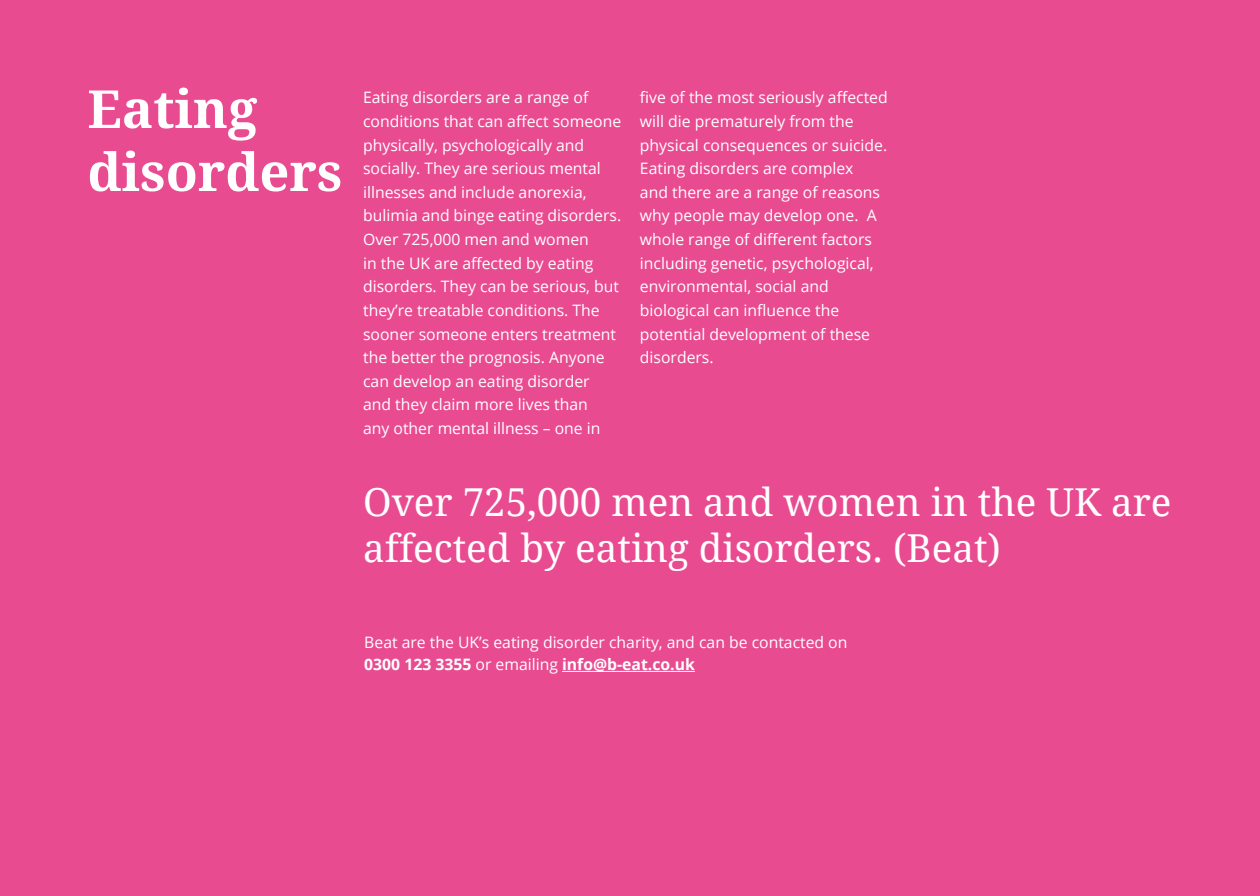
<style>
.page{position:relative;width:1260px;height:896px;background:#e94b91}
.page>*{position:absolute;margin:0;border:0;box-sizing:border-box;transform-origin:0 0}
.t1{font:700 52.5px/63px "Droid Serif";color:#fff}
.t2{font:38.5px/46.4px "Droid Serif";color:#fff}
.t3{font:15.75px/23.6px "Open Sans";color:#fff}
.s1{font-weight:700}
</style>
<div class="page">
<hr style="left:562px;top:671px;width:133px;height:1px;background:#fff">
<h1 class="t1" style="left:88px;top:78px;width:256px">Eating disorders</h1>
<p class="t3" style="left:363px;top:85px;width:260px">Eating disorders are a range of conditions that can affect someone physically, psychologically and socially. They are serious mental illnesses and include anorexia, bulimia and binge eating disorders.<br>Over 725,000 men and women<br>in the UK are affected by eating disorders. They can be serious, but they’re treatable conditions. The sooner someone enters treatment the better the prognosis. Anyone can develop an eating disorder and they claim more lives than<br>any other mental illness – one in</p>
<p class="t3" style="left:640px;top:85px;width:249px">five of the most seriously affected will die prematurely from the physical consequences or suicide.<br>Eating disorders are complex<br>and there are a range of reasons why people may develop one. A whole range of different factors including genetic, psychological, environmental, social and biological can influence the potential development of these disorders.</p>
<h2 class="t2" style="left:363px;top:479px;width:810px">Over 725,000 men and women in the UK are affected by eating disorders. (Beat)</h2>
<p class="t3" style="left:364px;top:631px;width:485px;line-height:22.1px">Beat are the UK’s eating disorder charity, and can be contacted on<br><span class="s1">0300 123 3355</span> or emailing <span class="s1">info@b-eat.co.uk</span></p>
</div>
